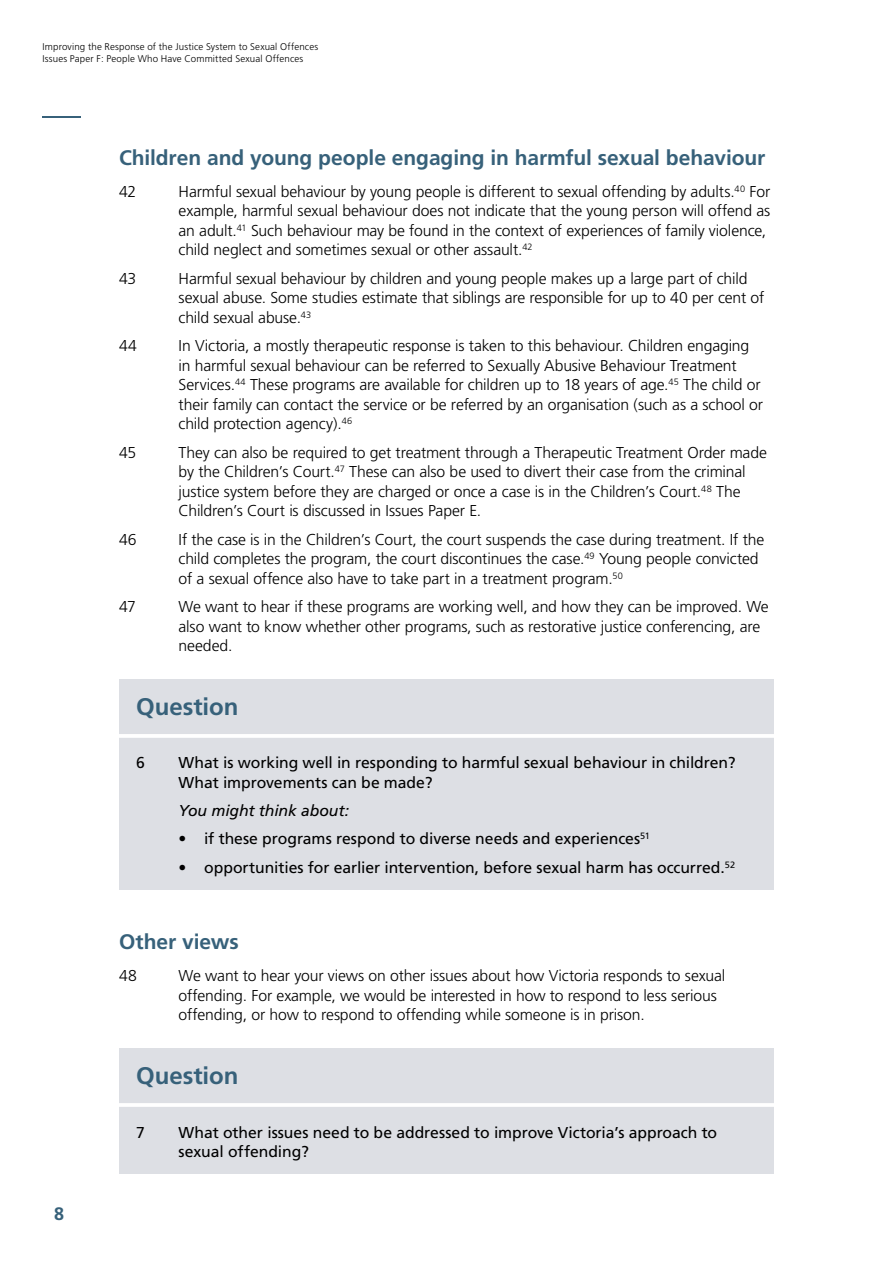
<style>
.page{position:relative;width:893px;height:1263px;background:#fff}
.page>*{position:absolute;margin:0;border:0;box-sizing:border-box;transform-origin:0 0}
._1__Questions_Headin{font:700 24px "Frutiger";letter-spacing:-.005em;color:#37617a}
.HD2{font:700 21px "Frutiger";letter-spacing:-.005em;color:#37617a}
.t1{font:700 18px "Frutiger";color:#37617a}
.t2{font:300 15.75px/19.5px "Frutiger";letter-spacing:-.01em;color:#000}
.t3{font:15.75px/19.5px "Frutiger";letter-spacing:-.005em;color:#000}
.Question_prompt{font:italic 15.75px "Frutiger CE";letter-spacing:-.01em;color:#000}
.t4{font:300 9.75px/12px "Frutiger";letter-spacing:.015em;color:#000}
</style>
<div class="page">
<hr style="left:43px;top:116px;width:38px;height:2px;background:#37617a">
<div style="left:119px;top:680px;width:655px;height:210px;background:#dddfe4"></div>
<hr style="left:94px;top:734px;width:718px;height:4px;background:#fff">
<div style="left:119px;top:1049px;width:655px;height:125px;background:#dddfe4"></div>
<hr style="left:94px;top:1103px;width:718px;height:4px;background:#fff">
<p class="t4" style="left:43px;top:41px;width:277px">Improving the Response of the Justice System to Sexual Offences<br>Issues Paper F: People Who Have Committed Sexual Offences</p>
<h2 class="HD2" style="left:119px;top:145px;width:648px">Children and young people engaging in harmful sexual behaviour</h2>
<p class="t2" style="left:119px;top:182px;width:19px">42</p>
<p class="t2" style="left:179px;top:182px;width:593px">Harmful sexual behaviour by young people is different to sexual offending by adults.<sup>40</sup> For example, harmful sexual behaviour does not indicate that the young person will offend as an adult.<sup>41</sup> Such behaviour may be found in the context of experiences of family violence, child neglect and sometimes sexual or other assault.<sup>42</sup></p>
<p class="t2" style="left:119px;top:269px;width:19px">43</p>
<p class="t2" style="left:179px;top:269px;width:587px">Harmful sexual behaviour by children and young people makes up a large part of child sexual abuse. Some studies estimate that siblings are responsible for up to 40 per cent of child sexual abuse.<sup>43</sup></p>
<p class="t2" style="left:119px;top:336px;width:19px">44</p>
<p class="t2" style="left:179px;top:336px;width:586px">In Victoria, a mostly therapeutic response is taken to this behaviour. Children engaging in harmful sexual behaviour can be referred to Sexually Abusive Behaviour Treatment Services.<sup>44</sup> These programs are available for children up to 18 years of age.<sup>45</sup> The child or their family can contact the service or be referred by an organisation (such as a school or child protection agency).<sup>46</sup></p>
<p class="t2" style="left:119px;top:443px;width:19px">45</p>
<p class="t2" style="left:179px;top:443px;width:590px">They can also be required to get treatment through a Therapeutic Treatment Order made by the Children’s Court.<sup>47</sup> These can also be used to divert their case from the criminal justice system before they are charged or once a case is in the Children’s Court.<sup>48</sup> The Children’s Court is discussed in Issues Paper E.</p>
<p class="t2" style="left:119px;top:530px;width:19px">46</p>
<p class="t2" style="left:179px;top:530px;width:587px">If the case is in the Children’s Court, the court suspends the case during treatment. If the child completes the program, the court discontinues the case.<sup>49</sup> Young people convicted of a sexual offence also have to take part in a treatment program.<sup>50</sup></p>
<p class="t2" style="left:119px;top:597px;width:18px">47</p>
<p class="t2" style="left:179px;top:597px;width:592px">We want to hear if these programs are working well, and how they can be improved. We also want to know whether other programs, such as restorative justice conferencing, are needed.</p>
<p class="_1__Questions_Headin" style="left:136px;top:692px;width:104px">Question</p>
<p class="t3" style="left:136px;top:753px;width:10px">6</p>
<p class="t3" style="left:179px;top:753px;width:559px">What is working well in responding to harmful sexual behaviour in children?<br>What improvements can be made?</p>
<p class="Question_prompt" style="left:179px;top:802px;width:172px">You might think about:</p>
<p class="t3" style="left:179px;top:829px;width:473px">• if these programs respond to diverse needs and experiences<sup>51</sup></p>
<p class="t3" style="left:179px;top:858px;width:558px">• opportunities for earlier intervention, before sexual harm has occurred.<sup>52</sup></p>
<h2 class="HD2" style="left:119px;top:929px;width:121px">Other views</h2>
<p class="t2" style="left:119px;top:966px;width:19px">48</p>
<p class="t2" style="left:179px;top:966px;width:548px">We want to hear your views on other issues about how Victoria responds to sexual offending. For example, we would be interested in how to respond to less serious offending, or how to respond to offending while someone is in prison.</p>
<p class="t1" style="left:54px;top:1203px;width:12px">8</p>
<p class="_1__Questions_Headin" style="left:136px;top:1061px;width:104px">Question</p>
<p class="t3" style="left:136px;top:1122px;width:10px">7</p>
<p class="t3" style="left:179px;top:1122px;width:540px">What other issues need to be addressed to improve Victoria’s approach to sexual offending?</p>
</div>
